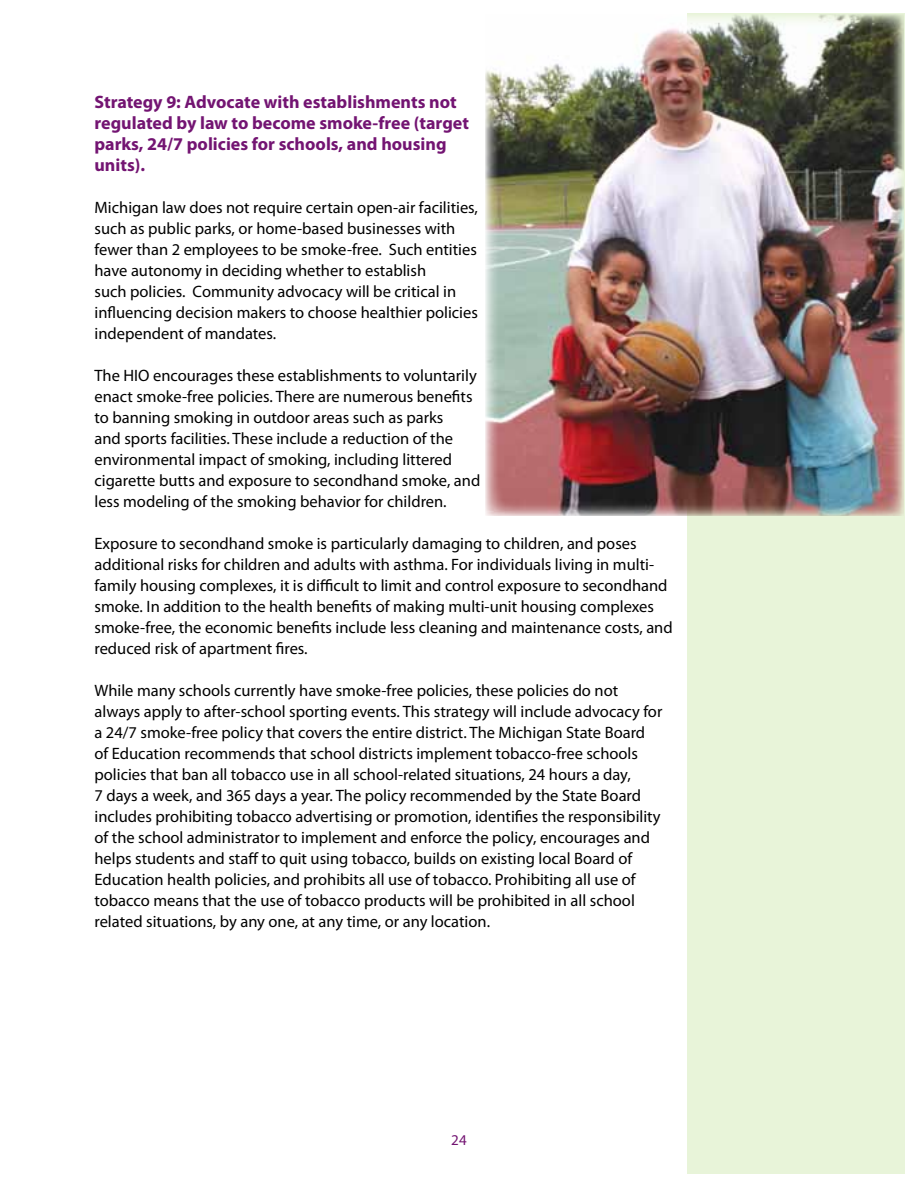
<style>
.page{position:relative;width:918px;height:1188px;background:#fff}
.page>*{position:absolute;margin:0;border:0;box-sizing:border-box;transform-origin:0 0}
.t1{font:700 18px/21px "Myriad Pro";color:#731472}
.t2{font:16.5px/21px "Myriad Pro";color:#000}
.t3{font:15px "Myriad Pro";color:#731472}
</style>
<div class="page">
<div style="left:687px;top:14px;width:217px;height:1160px;background:#e8f4d9"></div>
<img style="left:485px;top:14px;width:419px;height:502px">
<p class="t1" style="left:94px;top:91px;width:376px">Strategy 9: Advocate with establishments not regulated by law to become smoke-free (target parks, 24/7 policies for schools, and housing units).</p>
<p class="t2" style="left:94px;top:197px;width:385px">Michigan law does not require certain open-air facilities, such as public parks, or home-based businesses with fewer than 2 employees to be smoke-free. Such entities have autonomy in deciding whether to establish<br>such policies. Community advocacy will be critical in influencing decision makers to choose healthier policies independent of mandates.</p>
<p class="t2" style="left:94px;top:365px;width:387px">The HIO encourages these establishments to voluntarily enact smoke-free policies. There are numerous benefits to banning smoking in outdoor areas such as parks<br>and sports facilities. These include a reduction of the environmental impact of smoking, including littered cigarette butts and exposure to secondhand smoke, and less modeling of the smoking behavior for children.</p>
<p class="t2" style="left:94px;top:533px;width:580px">Exposure to secondhand smoke is particularly damaging to children, and poses additional risks for children and adults with asthma. For individuals living in multi&shy;family housing complexes, it is difficult to limit and control exposure to secondhand smoke. In addition to the health benefits of making multi-unit housing complexes smoke-free, the economic benefits include less cleaning and maintenance costs, and reduced risk of apartment fires.</p>
<p class="t2" style="left:94px;top:680px;width:569px">While many schools currently have smoke-free policies, these policies do not always apply to after-school sporting events. This strategy will include advocacy for a 24/7 smoke-free policy that covers the entire district. The Michigan State Board of Education recommends that school districts implement tobacco-free schools policies that ban all tobacco use in all school-related situations, 24 hours a day,<br>7 days a week, and 365 days a year. The policy recommended by the State Board includes prohibiting tobacco advertising or promotion, identifies the responsibility of the school administrator to implement and enforce the policy, encourages and helps students and staff to quit using tobacco, builds on existing local Board of Education health policies, and prohibits all use of tobacco. Prohibiting all use of tobacco means that the use of tobacco products will be prohibited in all school related situations, by any one, at any time, or any location.</p>
<p class="t3" style="left:451px;top:1131px;width:17px">24</p>
</div>
